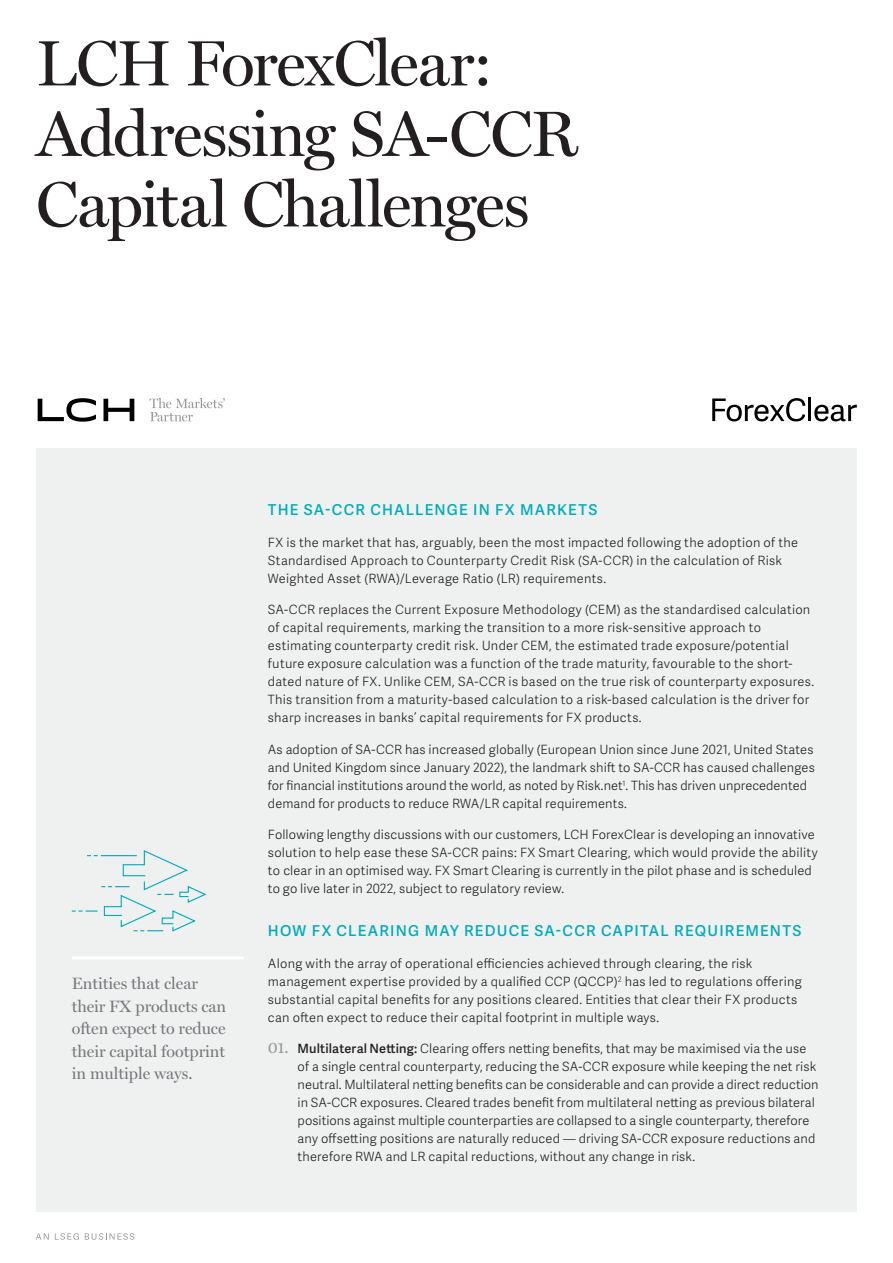
<style>
.page{position:relative;width:893px;height:1263px;background:#fff}
.page>*{position:absolute;margin:0;border:0;box-sizing:border-box;transform-origin:0 0}
.t1{font:64.5px/70.5px "Miller Display";letter-spacing:-.025em;color:#231f20}
.Sidebar_Pull_Quote{font:16.5px/22.5px "Miller Display";color:#75787c}
.Body_Copy{font:600 15px "Adelle Sans";letter-spacing:.08em;color:#00acbb}
.Intro_Text{font:600 15px "Adelle Sans";letter-spacing:.08em;color:#00acbb}
.Body_Copy-2{font:300 12.75px/18px "Adelle Sans";letter-spacing:.015em;color:#231f20}
.s1{font-family:"Miller Text";font-weight:400;font-size:16.5px;color:#989999}
.s2{font-weight:600}
</style>
<div class="page">
<div style="left:36px;top:448px;width:821px;height:764px;background:#eff0f0"></div>
<svg style="left:38px;top:398px;width:58px;height:24px"></svg>
<svg style="left:103px;top:399px;width:31px;height:22px"></svg>
<svg style="left:150px;top:398px;width:75px;height:23px"></svg>
<svg style="left:36px;top:1233px;width:13px;height:6px"></svg>
<svg style="left:55px;top:1233px;width:24px;height:7px"></svg>
<svg style="left:85px;top:1233px;width:49px;height:7px"></svg>
<svg style="left:712px;top:398px;width:93px;height:23px"></svg>
<hr style="left:808px;top:398px;width:3px;height:23px;background:#000001">
<svg style="left:814px;top:405px;width:43px;height:16px"></svg>
<hr style="left:72px;top:956px;width:172px;height:3px;background:#fff">
<svg style="left:71px;top:850px;width:136px;height:82px"></svg>
<p class="t1" style="left:36px;top:30px;width:544px">LCH ForexClear:<br>Addressing SA-CCR<br>Capital Challenges</p>
<p class="Sidebar_Pull_Quote" style="left:72px;top:973px;width:156px">Entities that clear their FX products can often expect to reduce their capital footprint in multiple ways.</p>
<p class="Intro_Text" style="left:268px;top:499px;width:331px">THE SA-CCR CHALLENGE IN FX MARKETS</p>
<p class="Body_Copy-2" style="left:268px;top:533px;width:532px">FX is the market that has, arguably, been the most impacted following the adoption of the<br>Standardised Approach to Counterparty Credit Risk (SA-CCR) in the calculation of Risk<br>Weighted Asset (RWA)/Leverage Ratio (LR) requirements.</p>
<p class="Body_Copy-2" style="left:268px;top:600px;width:548px">SA-CCR replaces the Current Exposure Methodology (CEM) as the standardised calculation of capital requirements, marking the transition to a more risk-sensitive approach to estimating counterparty credit risk. Under CEM, the estimated trade exposure/potential future exposure calculation was a function of the trade maturity, favourable to the short&shy;dated nature of FX. Unlike CEM, SA-CCR is based on the true risk of counterparty exposures.<br>This transition from a maturity-based calculation to a risk-based calculation is the driver for sharp increases in banks’ capital requirements for FX products.</p>
<p class="Body_Copy-2" style="left:268px;top:740px;width:548px">As adoption of SA-CCR has increased globally (European Union since June 2021, United States and United Kingdom since January 2022), the landmark shift to SA-CCR has caused challenges for financial institutions around the world, as noted by Risk.net<sup>1</sup>. This has driven unprecedented demand for products to reduce RWA/LR capital requirements.</p>
<p class="Body_Copy-2" style="left:268px;top:825px;width:551px">Following lengthy discussions with our customers, LCH ForexClear is developing an innovative solution to help ease these SA-CCR pains: FX Smart Clearing, which would provide the ability to clear in an optimised way. FX Smart Clearing is currently in the pilot phase and is scheduled to go live later in 2022, subject to regulatory review.</p>
<p class="Body_Copy" style="left:268px;top:920px;width:535px">HOW FX CLEARING MAY REDUCE SA-CCR CAPITAL REQUIREMENTS</p>
<p class="Body_Copy-2" style="left:268px;top:954px;width:535px">Along with the array of operational efficiencies achieved through clearing, the risk management expertise provided by a qualified CCP (QCCP)<sup>2</sup> has led to regulations offering substantial capital benefits for any positions cleared. Entities that clear their FX products can often expect to reduce their capital footprint in multiple ways.</p>
<p class="Body_Copy-2" style="left:298px;top:1039px;width:522px;text-indent:-30px"><span class="s1">01.</span> <span class="s2">Multilateral Netting:</span> Clearing offers netting benefits, that may be maximised via the use of a single central counterparty, reducing the SA-CCR exposure while keeping the net risk neutral. Multilateral netting benefits can be considerable and can provide a direct reduction in SA-CCR exposures. Cleared trades benefit from multilateral netting as previous bilateral positions against multiple counterparties are collapsed to a single counterparty, therefore any offsetting positions are naturally reduced — driving SA-CCR exposure reductions and therefore RWA and LR capital reductions, without any change in risk.</p>
</div>
